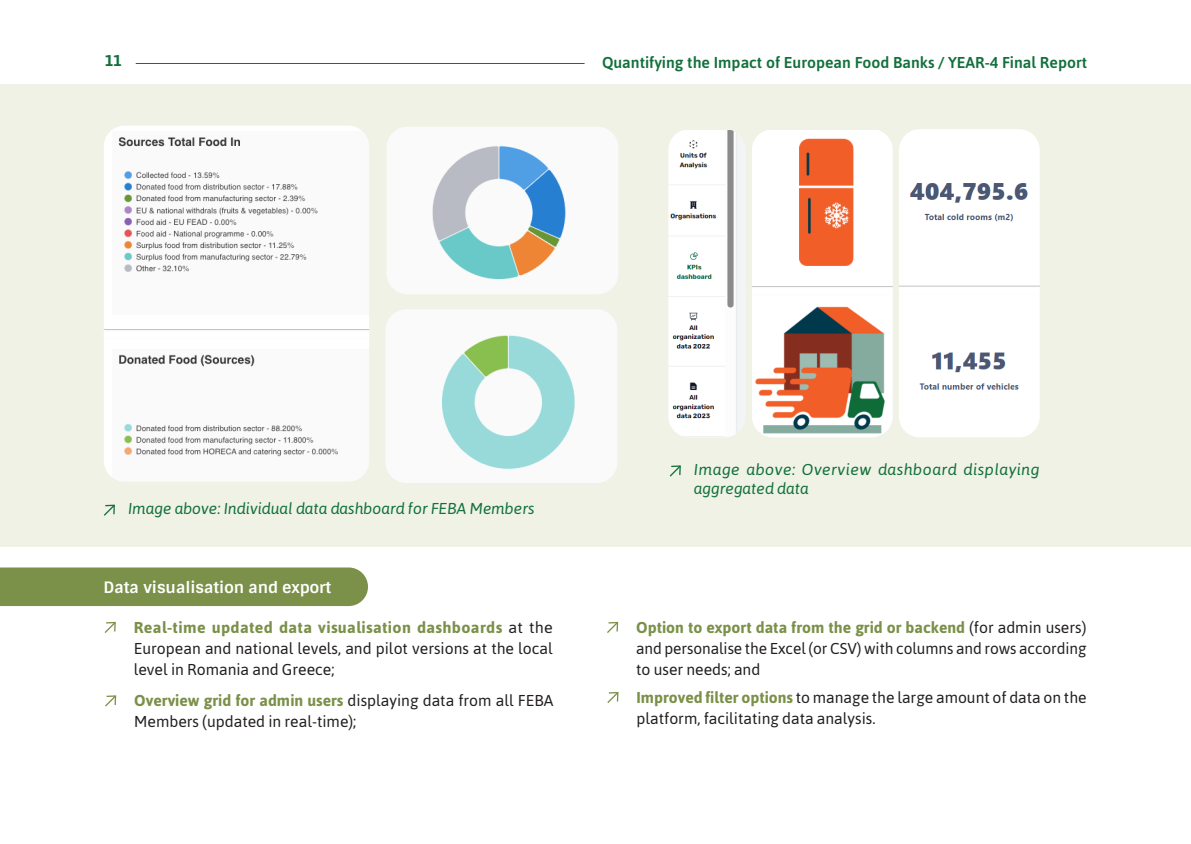
<style>
.page{position:relative;width:1191px;height:844px;background:#fff}
.page>*{position:absolute;margin:0;border:0;box-sizing:border-box;transform-origin:0 0}
.t1{font:15.75px/21px "Asap";color:#231f20;text-align:justify}
.t2{font:500 15.75px "Asap";color:#12703c}
.Body{font:italic 15.75px/19.2px "Asap";letter-spacing:.025em;color:#12703c}
.Body-2{font:italic 15.75px "Asap";color:#12703c}
.t3{font:700 15.75px "Sintony";color:#fff}
.t4{font:700 15.75px "Asap";color:#12703c}
.s1{font-weight:700;color:#7b9048}
</style>
<div class="page">
<hr style="left:136px;top:63px;width:448px;height:1px;background:#12703c">
<div style="left:0;top:84px;width:1191px;height:462px;background:#eff2e4"></div>
<img style="left:899px;top:129px;width:140px;height:308px">
<img style="left:752px;top:130px;width:140px;height:307px">
<img style="left:668px;top:130px;width:77px;height:307px">
<img style="left:104px;top:125px;width:265px;height:356px">
<img style="left:386px;top:127px;width:232px;height:167px">
<img style="left:385px;top:309px;width:232px;height:174px">
<svg style="left:103px;top:504px;width:12px;height:12px"></svg>
<svg style="left:669px;top:465px;width:12px;height:12px"></svg>
<div style="left:0;top:567px;width:368px;height:39px;background:#7b9048"></div>
<svg style="left:104px;top:621px;width:12px;height:12px"></svg>
<svg style="left:105px;top:695px;width:12px;height:12px"></svg>
<svg style="left:607px;top:621px;width:12px;height:12px"></svg>
<svg style="left:607px;top:692px;width:12px;height:11px"></svg>
<p class="t4" style="left:105px;top:50px;width:18px">11</p>
<p class="t2" style="left:602px;top:52px;width:486px">Quantifying the Impact of European Food Banks / YEAR-4 Final Report</p>
<p class="Body-2" style="left:128px;top:497px;width:408px">Image above: Individual data dashboard for FEBA Members</p>
<p class="t3" style="left:103px;top:577px;width:229px">Data visualisation and export</p>
<p class="t1" style="left:134px;top:616px;width:421px"><span class="s1">Real-time updated data visualisation dashboards</span> at the European and national levels, and pilot versions at the local level in Romania and Greece;</p>
<p class="t1" style="left:134px;top:689px;width:421px"><span class="s1">Overview grid for admin users</span> displaying data from all FEBA<br>Members (updated in real-time);</p>
<p class="Body" style="left:694px;top:458px;width:347px">Image above: Overview dashboard displaying aggregated data</p>
<p class="t1" style="left:636px;top:616px;width:452px"><span class="s1">Option to export data from the grid or backend</span> (for admin users) and personalise the Excel (or CSV) with columns and rows according to user needs; and</p>
<p class="t1" style="left:636px;top:686px;width:451px"><span class="s1">Improved filter options</span> to manage the large amount of data on the platform, facilitating data analysis.</p>
</div>
